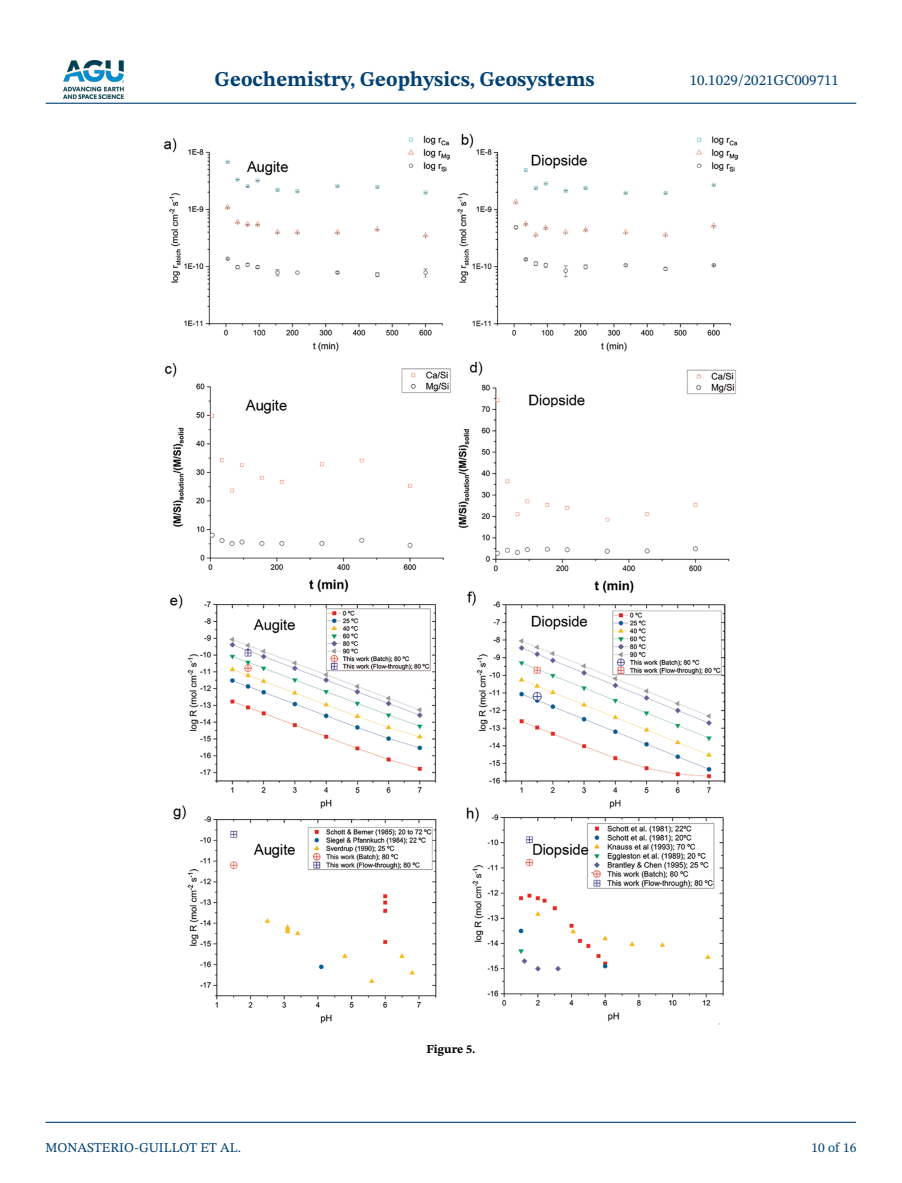
<style>
.page{position:relative;width:902px;height:1183px;background:#fff}
.page>*{position:absolute;margin:0;border:0;box-sizing:border-box;transform-origin:0 0}
.t1{font:700 21px "STIX Two Text";color:#004174}
.t2{font:15px "STIX Two Text";color:#004174}
.t3{font:13.5px "STIX Two Text";color:#004174}
.t4{font:700 12px "STIX Two Text";color:#000}
</style>
<div class="page">
<img style="left:63px;top:60px;width:60px;height:39px">
<hr style="left:46px;top:103px;width:810px;height:1px;background:#004174">
<hr style="left:45px;top:1121px;width:810px;height:1px;background:#004174">
<img style="left:163px;top:134px;width:575px;height:890px">
<p class="t1" style="left:215px;top:64px;width:381px">Geochemistry, Geophysics, Geosystems</p>
<p class="t2" style="left:689px;top:69px;width:151px">10.1029/2021GC009711</p>
<p class="t3" style="left:45px;top:1137px;width:197px">MONASTERIO-GUILLOT ET AL.</p>
<p class="t4" style="left:426px;top:1040px;width:50px">Figure 5.</p>
<p class="t3" style="left:811px;top:1137px;width:46px">10 of 16</p>
</div>
